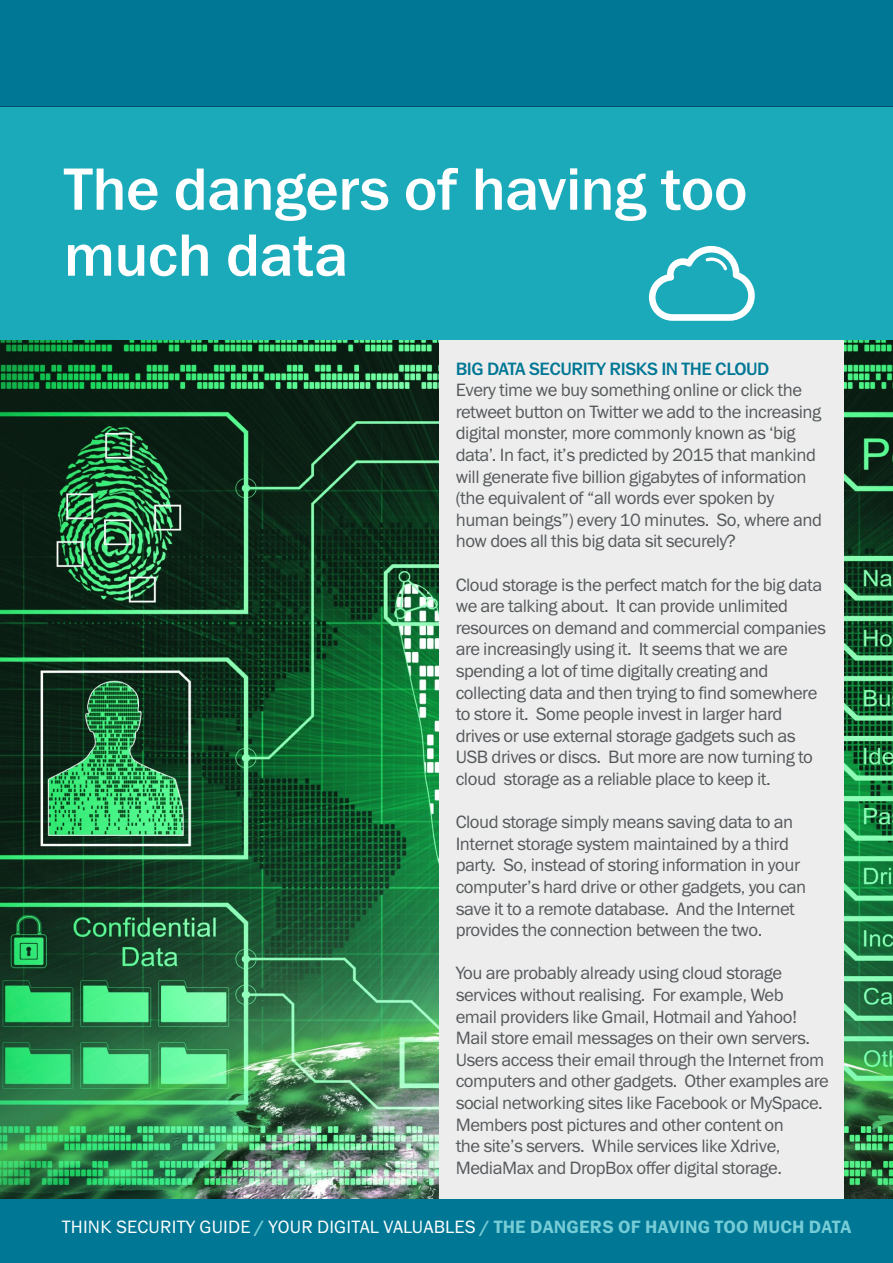
<style>
.page{position:relative;width:893px;height:1263px;background:#fff}
.page>*{position:absolute;margin:0;border:0;box-sizing:border-box;transform-origin:0 0}
.t1{font:500 60px/66px "Lab Gothic";letter-spacing:-.015em;color:#fff}
.t2{font:18px/21.6px "Lab Gothic";letter-spacing:-.025em;color:#55595b}
.t3{font:18px "Lab Gothic";letter-spacing:.01em;color:#fff}
.t4{font:500 18px "Lab Gothic";letter-spacing:-.025em;color:#007795}
.s1{font-weight:600;color:#76ccd6}
</style>
<div class="page">
<img style="left:0;top:340px;width:893px;height:859px">
<div style="left:439px;top:340px;width:404px;height:858px;background:#ededed"></div>
<div style="left:0;top:1199px;width:893px;height:64px;background:#007795"></div>
<div style="left:0;top:0;width:893px;height:106px;background:#007795"></div>
<div style="left:0;top:106px;width:893px;height:234px;background:#1baaba"></div>
<svg style="left:649px;top:246px;width:106px;height:75px"></svg>
<h1 class="t1" style="left:64px;top:157px;width:685px">The dangers of having too much data</h1>
<p class="t4" style="left:456px;top:357px;width:315px">BIG DATA SECURITY RISKS IN THE CLOUD</p>
<p class="t2" style="left:456px;top:379px;width:368px">Every time we buy something online or click the retweet button on Twitter we add to the increasing digital monster, more commonly known as ‘big data’. In fact, it’s predicted by 2015 that mankind will generate five billion gigabytes of information (the equivalent of “all words ever spoken by human beings”) every 10 minutes. So, where and how does all this big data sit securely?</p>
<p class="t2" style="left:456px;top:574px;width:372px">Cloud storage is the perfect match for the big data we are talking about. It can provide unlimited resources on demand and commercial companies are increasingly using it. It seems that we are spending a lot of time digitally creating and collecting data and then trying to find somewhere to store it. Some people invest in larger hard drives or use external storage gadgets such as USB drives or discs. But more are now turning to cloud storage as a reliable place to keep it.</p>
<p class="t2" style="left:456px;top:811px;width:352px">Cloud storage simply means saving data to an Internet storage system maintained by a third party. So, instead of storing information in your computer’s hard drive or other gadgets, you can save it to a remote database. And the Internet provides the connection between the two.</p>
<p class="t2" style="left:456px;top:962px;width:375px">You are probably already using cloud storage services without realising. For example, Web email providers like Gmail, Hotmail and Yahoo!<br>Mail store email messages on their own servers.<br>Users access their email through the Internet from computers and other gadgets. Other examples are social networking sites like Facebook or MySpace.<br>Members post pictures and other content on<br>the site’s servers. While services like Xdrive, MediaMax and DropBox offer digital storage.</p>
<p class="t3" style="left:62px;top:1216px;width:791px">THINK SECURITY GUIDE <span class="s1">/</span> YOUR DIGITAL VALUABLES <span class="s1">/ THE DANGERS OF HAVING TOO MUCH DATA</span></p>
</div>
